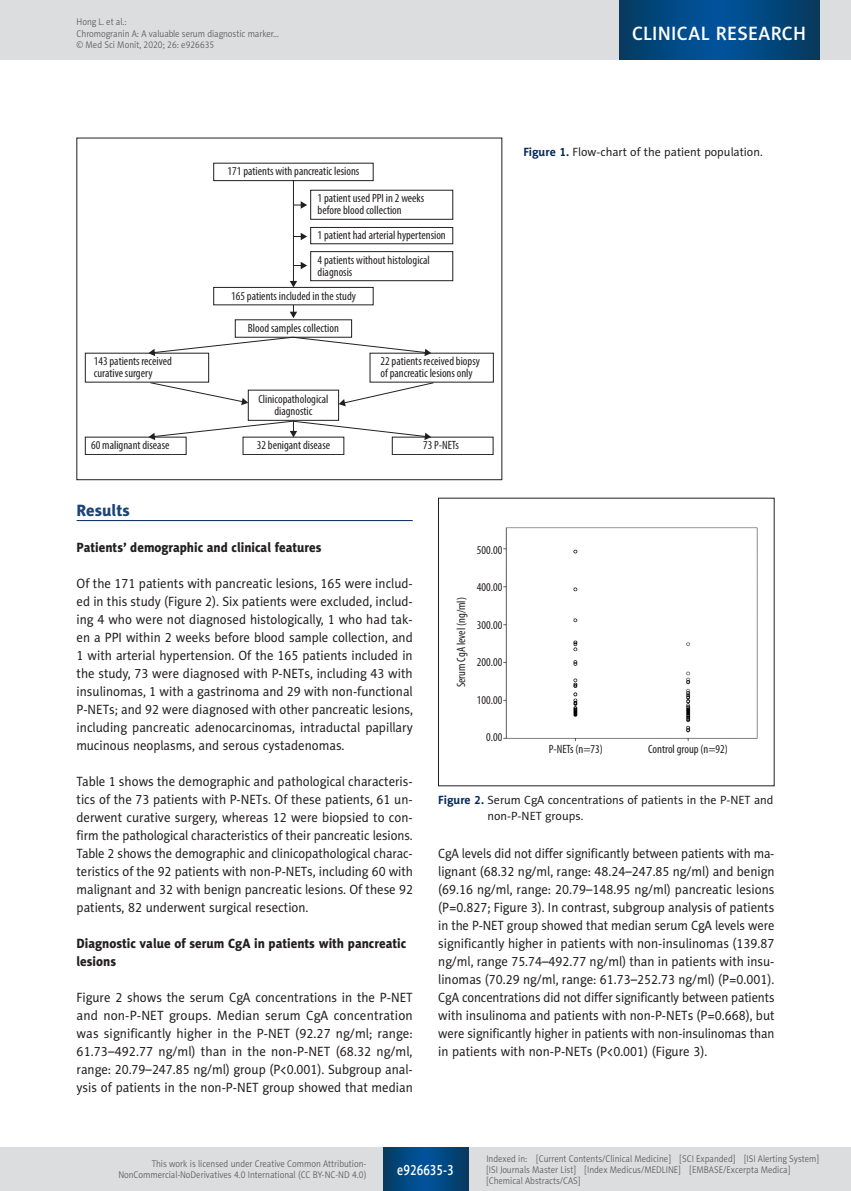
<style>
.page{position:relative;width:851px;height:1191px;background:#fff}
.page>*{position:absolute;margin:0;border:0;box-sizing:border-box;transform-origin:0 0}
.t1{font:19.5px "Naomi Sans EFN Medium";letter-spacing:.015em;color:#fff}
.MSM_Headline_1{font:16.5px "Naomi Sans EFN Heavy";color:#1a4574}
.MSM_e-PAGINA{font:15px "Naomi Sans EFN Medium";color:#fff;scale:.8 1}
.MSM_Body{font:13.5px/18px "Naomi Sans EFN";color:#231f20;text-align:justify;scale:.95 1}
.MSM_Body-2{font:13.5px/18px "Naomi Sans EFN";color:#231f20;text-align:justify;scale:.93 1}
.MSM_Headline_2{font:13.5px/18px "Naomi Sans EFN Heavy";color:#231f20;scale:.95 1}
.t2{font:condensed 12px/12px "Myriad Pro";color:#231f20}
.MSM_Rycina_tytul{font:12px/15.8px "Naomi Sans EFN";color:#231f20}
.MSM_pagina_zywa{font:9.75px/11.2px "Naomi Sans EFN Light";color:#57585a;scale:.9 1}
.MSM_pagina_sygnatura{font:9.75px "Naomi Sans EFN Light";color:#57585a;scale:.9 1}
.s1{font-weight:700;color:#00295c}
</style>
<div class="page">
<hr style="left:77px;top:520px;width:335px;height:1px;background:#00295c">
<svg style="left:85px;top:163px;width:408px;height:292px"></svg>
<svg style="left:290px;top:281px;width:7px;height:6px"></svg>
<svg style="left:290px;top:305px;width:7px;height:13px"></svg>
<svg style="left:293px;top:201px;width:14px;height:8px"></svg>
<svg style="left:293px;top:233px;width:14px;height:7px"></svg>
<svg style="left:293px;top:262px;width:14px;height:7px"></svg>
<svg style="left:148px;top:336px;width:283px;height:20px"></svg>
<svg style="left:338px;top:382px;width:96px;height:24px"></svg>
<svg style="left:150px;top:382px;width:98px;height:23px"></svg>
<svg style="left:148px;top:420px;width:283px;height:20px"></svg>
<img style="left:503px;top:527px;width:254px;height:213px">
<div style="left:0;top:1148px;width:850px;height:43px;background:#dcdddf"></div>
<svg style="left:383px;top:1147px;width:85px;height:43px;background:#02477e"></svg>
<div style="left:0;top:0;width:850px;height:60px;background:#dcdddf"></div>
<svg style="left:619px;top:0;width:200px;height:60px;background:#02477e"></svg>
<p class="MSM_pagina_zywa" style="left:77px;top:16px;width:226px">Hong L. et al.:<br>Chromogranin A: A valuable serum diagnostic marker…</p>
<p class="MSM_pagina_sygnatura" style="left:77px;top:39px;width:154px">© Med Sci Monit, 2020; 26: e926635</p>
<p class="t2" style="left:94px;top:355px;width:80px">143 patients received curative surgery</p>
<p class="t2" style="left:227px;top:165px;width:133px">171 patients with pancreatic lesions</p>
<p class="t2" style="left:317px;top:192px;width:108px">1 patient used PPI in 2 weeks before blood collection</p>
<p class="t2" style="left:317px;top:223px;width:130px;line-height:24.6px">1 patient had arterial hypertension<br>4 patients without histological</p>
<p class="t2" style="left:231px;top:259px;width:126px;line-height:24px;text-align:right">diagnosis<br>165 patients included in the study</p>
<p class="t2" style="left:248px;top:322px;width:92px">Blood samples collection</p>
<p class="t2" style="left:380px;top:355px;width:101px">22 patients received biopsy of pancreatic lesions only</p>
<p class="t2" style="left:258px;top:392px;width:71px;text-align:center">Clinicopathological diagnostic</p>
<p class="t2" style="left:91px;top:439px;width:80px">60 malignant disease</p>
<p class="t2" style="left:257px;top:439px;width:75px">32 benigant disease</p>
<p class="t2" style="left:423px;top:439px;width:37px">73 P-NETs</p>
<h1 class="t1" style="left:632px;top:22px;width:175px">CLINICAL RESEARCH</h1>
<p class="MSM_Rycina_tytul" style="left:523px;top:144px;width:241px"><span class="s1">Figure 1.</span> Flow-chart of the patient population.</p>
<p class="MSM_Headline_1" style="left:77px;top:500px;width:55px">Results</p>
<p class="MSM_Headline_2" style="left:77px;top:538px;width:259px">Patients’ demographic and clinical features</p>
<p class="MSM_Body" style="left:77px;top:574px;width:355px">Of the 171 patients with pancreatic lesions, 165 were includ&shy;ed in this study (Figure 2). Six patients were excluded, includ&shy;ing 4 who were not diagnosed histologically, 1 who had tak&shy;en a PPI within 2 weeks before blood sample collection, and 1 with arterial hypertension. Of the 165 patients included in the study, 73 were diagnosed with P-NETs, including 43 with insulinomas, 1 with a gastrinoma and 29 with non-functional P-NETs; and 92 were diagnosed with other pancreatic lesions, including pancreatic adenocarcinomas, intraductal papillary mucinous neoplasms, and serous cystadenomas.</p>
<p class="MSM_Body" style="left:77px;top:772px;width:355px">Table 1 shows the demographic and pathological characteris&shy;tics of the 73 patients with P-NETs. Of these patients, 61 un&shy;derwent curative surgery, whereas 12 were biopsied to con&shy;firm the pathological characteristics of their pancreatic lesions.<br>Table 2 shows the demographic and clinicopathological charac&shy;teristics of the 92 patients with non-P-NETs, including 60 with malignant and 32 with benign pancreatic lesions. Of these 92 patients, 82 underwent surgical resection.</p>
<p class="MSM_Headline_2" style="left:77px;top:934px;width:348px">Diagnostic value of serum CgA in patients with pancreatic lesions</p>
<p class="MSM_Body" style="left:77px;top:988px;width:355px">Figure 2 shows the serum CgA concentrations in the P-NET and non-P-NET groups. Median serum CgA concentration was significantly higher in the P-NET (92.27 ng/ml; range:<br>61.73–492.77 ng/ml) than in the non-P-NET (68.32 ng/ml, range: 20.79–247.85 ng/ml) group (P&lt;0.001). Subgroup anal&shy;ysis of patients in the non-P-NET group showed that median</p>
<p class="t2" style="left:455px;top:687px;width:92px;rotate:-90deg">Serum CgA level (ng/ml)</p>
<p class="t2" style="left:477px;top:544px;width:27px">500.00</p>
<p class="t2" style="left:477px;top:581px;width:27px">400.00</p>
<p class="t2" style="left:477px;top:619px;width:27px">300.00</p>
<p class="t2" style="left:477px;top:656px;width:27px">200.00</p>
<p class="t2" style="left:477px;top:694px;width:27px">100.00</p>
<p class="t2" style="left:486px;top:731px;width:18px">0.00</p>
<p class="t2" style="left:549px;top:743px;width:55px">P-NETs (n=73)</p>
<p class="t2" style="left:648px;top:743px;width:81px">Control group (n=92)</p>
<p class="MSM_Rycina_tytul" style="left:487px;top:792px;width:287px;text-indent:-49px"><span class="s1">Figure 2.</span> Serum CgA concentrations of patients in the P-NET and non-P-NET groups.</p>
<p class="MSM_Body-2" style="left:438px;top:844px;width:363px">CgA levels did not differ significantly between patients with ma&shy;lignant (68.32 ng/ml, range: 48.24–247.85 ng/ml) and benign (69.16 ng/ml, range: 20.79–148.95 ng/ml) pancreatic lesions (P=0.827; Figure 3). In contrast, subgroup analysis of patients in the P-NET group showed that median serum CgA levels were significantly higher in patients with non-insulinomas (139.87 ng/ml, range 75.74–492.77 ng/ml) than in patients with insu&shy;linomas (70.29 ng/ml, range: 61.73–252.73 ng/ml) (P=0.001).<br>CgA concentrations did not differ significantly between patients with insulinoma and patients with non-P-NETs (P=0.668), but were significantly higher in patients with non-insulinomas than in patients with non-P-NETs (P&lt;0.001) (Figure 3).</p>
<p class="MSM_pagina_zywa" style="left:118px;top:1158px;width:277px;text-align:right">This work is licensed under Creative Common Attribution-<br>NonCommercial-NoDerivatives 4.0 International (CC BY-NC-ND 4.0)</p>
<p class="MSM_e-PAGINA" style="left:397px;top:1160px;width:72px">e926635-3</p>
<p class="MSM_pagina_zywa" style="left:486px;top:1152px;width:371px">Indexed in: [Current Contents/Clinical Medicine] [SCI Expanded] [ISI Alerting System] [ISI Journals Master List] [Index Medicus/MEDLINE] [EMBASE/Excerpta Medica] [Chemical Abstracts/CAS]</p>
</div>
